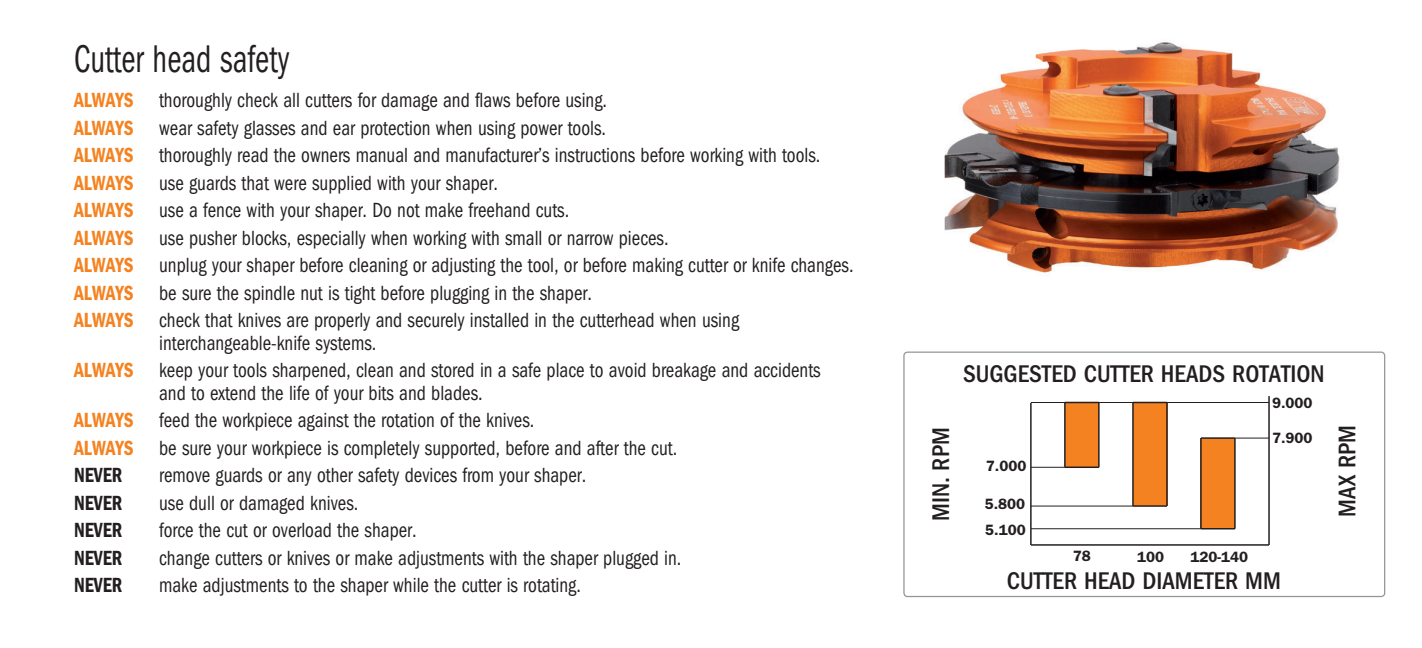
<style>
.page{position:relative;width:1422px;height:648px;background:#fff}
.page>*{position:absolute;margin:0;border:0;box-sizing:border-box;transform-origin:0 0}
.t1{font:condensed 40px "Franklin Gothic";color:#231f20;scale:.8 1}
.t2{font:500 condensed 25px "Franklin Gothic";color:#231f20}
.t3{font:condensed 21.25px/27.5px "Franklin Gothic";color:#231f20;scale:.9 1}
.t4{font:600 condensed 21.25px "Franklin Gothic";color:#231f20;scale:.9 1}
.t5{font:600 15px/25.8px "Franklin Gothic";color:#231f20}
.s1{font-weight:600;color:#f58220}
.s2{font-weight:600}
</style>
<div class="page">
<div style="left:903px;top:352px;width:482px;height:245px;border:1px solid #939598;border-radius:4px"></div>
<div style="left:1065px;top:402px;width:33px;height:66px;background:#f58220"></div>
<div style="left:1133px;top:402px;width:34px;height:104px;background:#f58220"></div>
<div style="left:1200px;top:438px;width:35px;height:91px;background:#f58220"></div>
<hr style="left:1030px;top:403px;width:1px;height:142px;background:#231f20">
<hr style="left:1098px;top:402px;width:1px;height:65px;background:#231f20">
<hr style="left:1064px;top:402px;width:1px;height:65px;background:#231f20">
<hr style="left:1166px;top:402px;width:2px;height:104px;background:#231f20">
<hr style="left:1132px;top:402px;width:2px;height:104px;background:#231f20">
<hr style="left:1234px;top:438px;width:1px;height:91px;background:#231f20">
<hr style="left:1268px;top:396px;width:2px;height:149px;background:#231f20">
<hr style="left:1065px;top:467px;width:34px;height:1px;background:#231f20">
<hr style="left:1031px;top:506px;width:102px;height:1px;background:#231f20">
<hr style="left:1031px;top:528px;width:170px;height:1px;background:#231f20">
<hr style="left:1031px;top:544px;width:238px;height:2px;background:#231f20">
<hr style="left:1031px;top:467px;width:34px;height:1px;background:#231f20">
<hr style="left:1201px;top:528px;width:34px;height:1px;background:#231f20">
<hr style="left:1133px;top:505px;width:34px;height:2px;background:#231f20">
<hr style="left:1167px;top:402px;width:102px;height:1px;background:#231f20">
<hr style="left:1201px;top:437px;width:34px;height:2px;background:#231f20">
<hr style="left:1133px;top:402px;width:34px;height:1px;background:#231f20">
<hr style="left:1031px;top:402px;width:102px;height:1px;background:#231f20">
<hr style="left:1235px;top:438px;width:34px;height:1px;background:#231f20">
<hr style="left:1200px;top:438px;width:1px;height:91px;background:#231f20">
<img style="left:944px;top:42px;width:396px;height:231px">
<h1 class="t1" style="left:74px;top:37px;width:271px">Cutter head safety</h1>
<p class="t3" style="left:74px;top:87px;width:868px"><span class="s1">ALWAYS</span> thoroughly check all cutters for damage and flaws before using.<br><span class="s1">ALWAYS</span> wear safety glasses and ear protection when using power tools.<br><span class="s1">ALWAYS</span> thoroughly read the owners manual and manufacturer’s instructions before working with tools.<br><span class="s1">ALWAYS</span> use guards that were supplied with your shaper.<br><span class="s1">ALWAYS</span> use a fence with your shaper. Do not make freehand cuts.<br><span class="s1">ALWAYS</span> use pusher blocks, especially when working with small or narrow pieces.<br><span class="s1">ALWAYS</span> unplug your shaper before cleaning or adjusting the tool, or before making cutter or knife changes.<br><span class="s1">ALWAYS</span> be sure the spindle nut is tight before plugging in the shaper.<br><span class="s1">ALWAYS</span> check that knives are properly and securely installed in the cutterhead when using</p>
<p class="t3" style="left:74px;top:329px;width:831px;text-indent:85px">interchangeable-knife systems.<br><span class="s1">ALWAYS</span> keep your tools sharpened, clean and stored in a safe place to avoid breakage and accidents</p>
<p class="t3" style="left:74px;top:379px;width:672px;text-indent:85px">and to extend the life of your bits and blades.<br><span class="s1">ALWAYS</span> feed the workpiece against the rotation of the knives.<br><span class="s1">ALWAYS</span> be sure your workpiece is completely supported, before and after the cut.<br><span class="s2">NEVER</span></p>
<p class="t3" style="left:159px;top:462px;width:476px">remove guards or any other safety devices from your shaper.</p>
<p class="t4" style="left:74px;top:491px;width:55px">NEVER</p>
<p class="t3" style="left:159px;top:489px;width:223px">use dull or damaged knives.</p>
<p class="t4" style="left:74px;top:518px;width:55px">NEVER</p>
<p class="t3" style="left:159px;top:517px;width:288px">force the cut or overload the shaper.</p>
<p class="t4" style="left:74px;top:546px;width:55px">NEVER</p>
<p class="t3" style="left:159px;top:544px;width:582px">change cutters or knives or make adjustments with the shaper plugged in.</p>
<p class="t4" style="left:74px;top:573px;width:55px">NEVER</p>
<p class="t3" style="left:159px;top:572px;width:470px">make adjustments to the shaper while the cutter is rotating.</p>
<p class="t2" style="left:926px;top:521px;width:96px;rotate:-90deg">MIN. RPM</p>
<p class="t2" style="left:963px;top:359px;width:363px">SUGGESTED CUTTER HEADS ROTATION</p>
<p class="t5" style="left:1272px;top:390px;width:42px">9.000</p>
<p class="t5" style="left:1272px;top:425px;width:42px">7.900</p>
<p class="t5" style="left:986px;top:453px;width:42px">7.000</p>
<p class="t5" style="left:985px;top:491px;width:43px">5.800<br>5.100</p>
<p class="t2" style="left:1007px;top:566px;width:275px">CUTTER HEAD DIAMETER MM</p>
<p class="t5" style="left:1073px;top:543px;width:20px">78</p>
<p class="t5" style="left:1137px;top:544px;width:29px">100</p>
<p class="t5" style="left:1190px;top:544px;width:59px">120-140</p>
<p class="t2" style="left:1333px;top:517px;width:93px;rotate:-90deg">MAX RPM</p>
</div>
